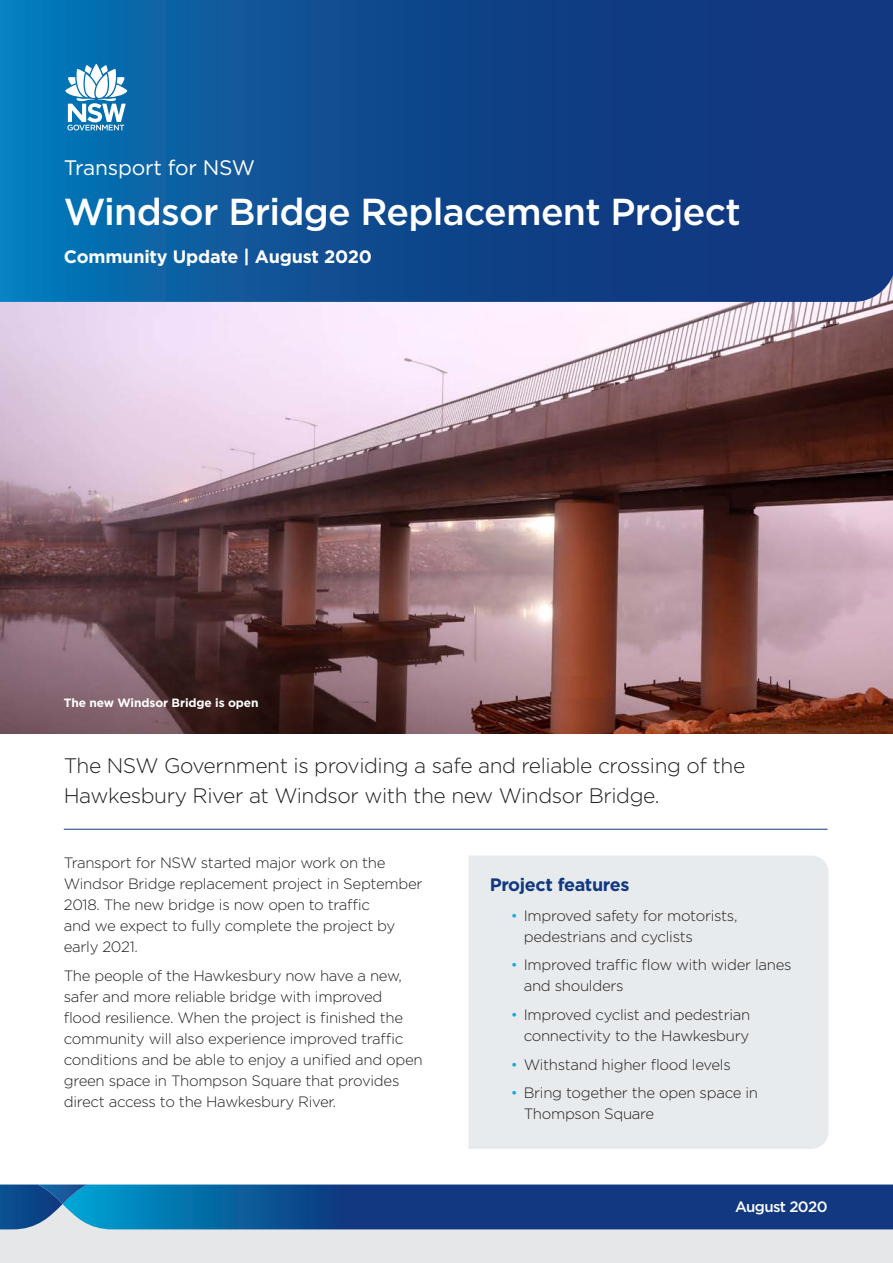
<style>
.page{position:relative;width:893px;height:1263px;background:#fff}
.page>*{position:absolute;margin:0;border:0;box-sizing:border-box;transform-origin:0 0}
.TfNSW_Cover_-_H1{font:500 37.5px "Gotham";letter-spacing:-.02em;color:#fff}
.TfNSW_Intro_paragrap{font:300 21px/30px "Gotham";letter-spacing:-.02em;color:#231f20}
.t1{font:21px "Gotham";letter-spacing:-.01em;color:#fff}
.t2{font:700 18px "Gotham";letter-spacing:-.01em;color:#fff}
.TfNSW_body_text{font:700 18px "Gotham";letter-spacing:-.02em;color:#113880}
.TfNSW_body_text_bull{font:300 15px/21px "Gotham";letter-spacing:-.02em;color:#231f20}
.TfNSW_Cover_-_Date{font:500 15px "Gotham";letter-spacing:-.04em;color:#fff}
.t3{font:700 12px "Gotham";letter-spacing:-.01em;color:#fff}
.s1{color:#17a9e1}
</style>
<div class="page">
<img style="left:0;top:302px;width:893px;height:431px">
<div style="left:0;top:1194px;width:893px;height:69px;background:#e6e7e9"></div>
<svg style="left:0;top:1184px;width:893px;height:45px;background:#144e8f"></svg>
<svg style="left:0;top:0;width:893px;height:302px;background:#0e4b90"></svg>
<svg style="left:65px;top:64px;width:62px;height:66px"></svg>
<hr style="left:64px;top:829px;width:763px;height:1px;background:#113880">
<div style="left:468px;top:855px;width:360px;height:294px;background:#e7ebed"></div>
<p class="t1" style="left:64px;top:154px;width:193px">Transport for NSW</p>
<h1 class="TfNSW_Cover_-_H1" style="left:64px;top:187px;width:679px">Windsor Bridge Replacement Project</h1>
<p class="t2" style="left:64px;top:245px;width:310px">Community Update | August 2020</p>
<p class="t3" style="left:64px;top:694px;width:196px">The new Windsor Bridge is open</p>
<p class="TfNSW_Intro_paragrap" style="left:64px;top:750px;width:683px">The NSW Government is providing a safe and reliable crossing of the<br>Hawkesbury River at Windsor with the new Windsor Bridge.</p>
<p class="TfNSW_body_text_bull" style="left:64px;top:851px;width:360px">Transport for NSW started major work on the Windsor Bridge replacement project in September 2018. The new bridge is now open to traffic<br>and we expect to fully complete the project by early 2021.</p>
<p class="TfNSW_body_text_bull" style="left:64px;top:965px;width:360px">The people of the Hawkesbury now have a new, safer and more reliable bridge with improved flood resilience. When the project is finished the community will also experience improved traffic conditions and be able to enjoy a unified and open green space in Thompson Square that provides direct access to the Hawkesbury River.</p>
<p class="TfNSW_body_text" style="left:490px;top:873px;width:141px">Project features</p>
<p class="TfNSW_body_text_bull" style="left:524px;top:904px;width:215px;text-indent:-13px"><span class="s1">•</span> Improved safety for motorists, pedestrians and cyclists</p>
<p class="TfNSW_body_text_bull" style="left:524px;top:954px;width:269px;text-indent:-13px"><span class="s1">•</span> Improved traffic flow with wider lanes and shoulders</p>
<p class="TfNSW_body_text_bull" style="left:511px;top:1004px;width:241px;text-align:right"><span class="s1">•</span> Improved cyclist and pedestrian connectivity to the Hawkesbury</p>
<p class="TfNSW_body_text_bull" style="left:511px;top:1053px;width:221px"><span class="s1">•</span> Withstand higher flood levels</p>
<p class="TfNSW_body_text_bull" style="left:524px;top:1082px;width:236px;text-indent:-13px"><span class="s1">•</span> Bring together the open space in<br>Thompson Square</p>
<p class="TfNSW_Cover_-_Date" style="left:735px;top:1197px;width:94px">August 2020</p>
</div>
